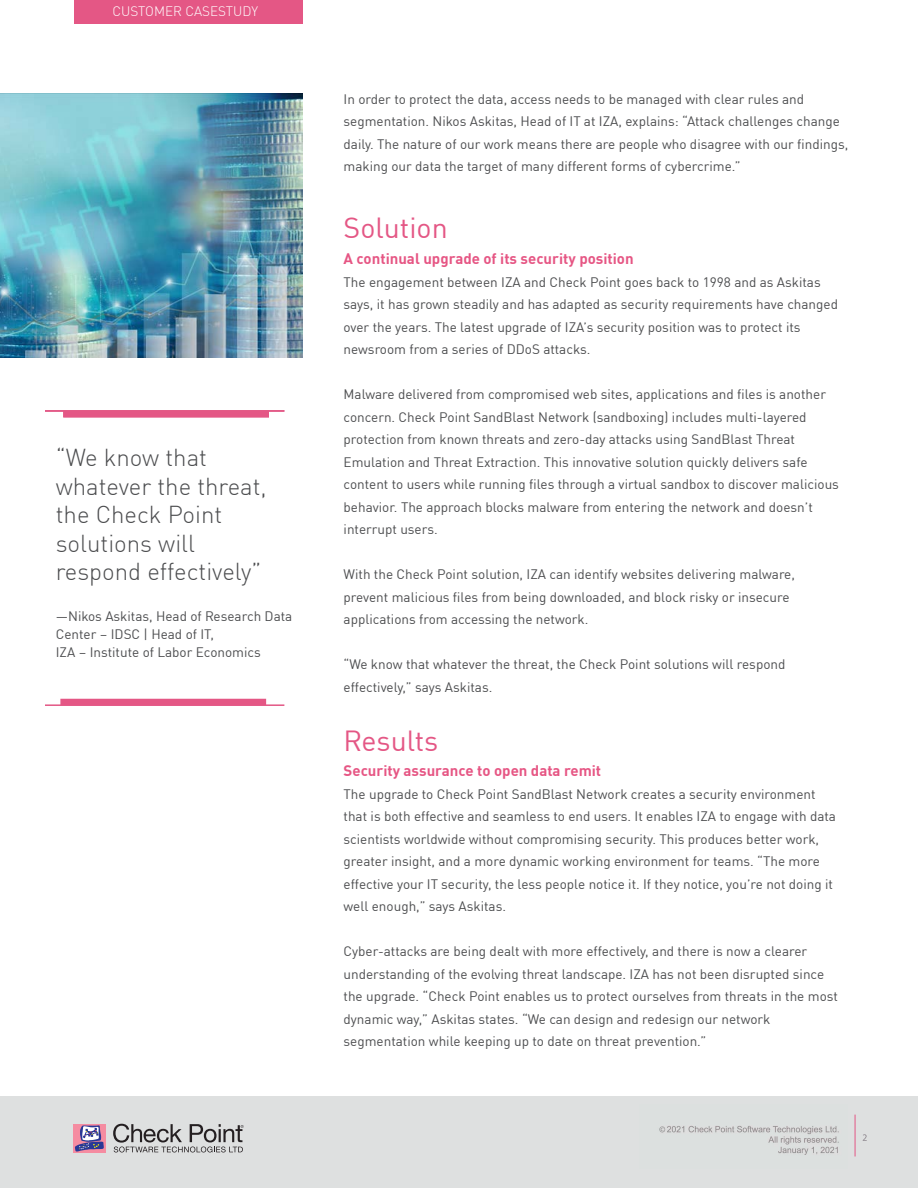
<style>
.page{position:relative;width:918px;height:1188px;background:#fff}
.page>*{position:absolute;margin:0;border:0;box-sizing:border-box;transform-origin:0 0}
.t1{font:28.5px "DIN Pro";color:#e45785}
.t2{font:300 24px/28.5px "DIN Pro";color:#4c4d4f}
.t3{font:700 15px "DIN Pro";color:#e65684}
.t4{font:13.5px/22.5px "DIN Pro";color:#4c4d4f}
.t5{font:300 13.5px "DIN Pro";color:#fff}
</style>
<div class="page">
<img style="left:0;top:94px;width:303px;height:264px">
<div style="left:0;top:1097px;width:918px;height:91px;background:#dee0e0"></div>
<svg style="left:863px;top:1134px;width:4px;height:7px"></svg>
<div style="left:74px;top:1124px;width:32px;height:28px;background:#f58ca1"></div>
<svg style="left:75px;top:1125px;width:29px;height:27px"></svg>
<svg style="left:113px;top:1124px;width:131px;height:28px"></svg>
<hr style="left:855px;top:1115px;width:1px;height:41px;background:#e35785">
<div style="left:74px;top:0;width:229px;height:24px;background:#e45785"></div>
<hr style="left:45px;top:704px;width:239px;height:2px;background:#e35785">
<div style="left:60px;top:699px;width:206px;height:6px;background:#e45785"></div>
<hr style="left:45px;top:410px;width:239px;height:2px;background:#e35785">
<div style="left:63px;top:411px;width:206px;height:6px;background:#e45785"></div>
<img style="left:659px;top:1125px;width:180px;height:30px">
<p class="t5" style="left:112px;top:1px;width:147px">CUSTOMER CASESTUDY</p>
<h2 class="t2" style="left:56px;top:442px;width:213px">“We know that whatever the threat, the Check Point solutions will respond effectively”</h2>
<p class="t4" style="left:56px;top:606px;width:238px;line-height:18px">—Nikos Askitas, Head of Research Data<br>Center – IDSC | Head of IT,<br>IZA – Institute of Labor Economics</p>
<p class="t4" style="left:344px;top:87px;width:506px">In order to protect the data, access needs to be managed with clear rules and segmentation. Nikos Askitas, Head of IT at IZA, explains: “Attack challenges change daily. The nature of our work means there are people who disagree with our findings, making our data the target of many different forms of cybercrime.”</p>
<h1 class="t1" style="left:344px;top:206px;width:106px">Solution</h1>
<p class="t3" style="left:344px;top:247px;width:292px">A continual upgrade of its security position</p>
<p class="t4" style="left:344px;top:270px;width:496px">The engagement between IZA and Check Point goes back to 1998 and as Askitas says, it has grown steadily and has adapted as security requirements have changed over the years. The latest upgrade of IZA’s security position was to protect its newsroom from a series of DDoS attacks.</p>
<p class="t4" style="left:344px;top:382px;width:497px">Malware delivered from compromised web sites, applications and files is another concern. Check Point SandBlast Network (sandboxing) includes multi-layered protection from known threats and zero-day attacks using SandBlast Threat Emulation and Threat Extraction. This innovative solution quickly delivers safe content to users while running files through a virtual sandbox to discover malicious behavior. The approach blocks malware from entering the network and doesn’t interrupt users.</p>
<p class="t4" style="left:344px;top:562px;width:453px">With the Check Point solution, IZA can identify websites delivering malware, prevent malicious files from being downloaded, and block risky or insecure applications from accessing the network.</p>
<p class="t4" style="left:344px;top:652px;width:443px">“We know that whatever the threat, the Check Point solutions will respond effectively,” says Askitas.</p>
<h1 class="t1" style="left:344px;top:719px;width:96px">Results</h1>
<p class="t3" style="left:344px;top:759px;width:259px">Security assurance to open data remit</p>
<p class="t4" style="left:344px;top:782px;width:494px">The upgrade to Check Point SandBlast Network creates a security environment that is both effective and seamless to end users. It enables IZA to engage with data scientists worldwide without compromising security. This produces better work, greater insight, and a more dynamic working environment for teams. “The more effective your IT security, the less people notice it. If they notice, you’re not doing it well enough,” says Askitas.</p>
<p class="t4" style="left:344px;top:939px;width:496px">Cyber-attacks are being dealt with more effectively, and there is now a clearer understanding of the evolving threat landscape. IZA has not been disrupted since the upgrade. “Check Point enables us to protect ourselves from threats in the most dynamic way,” Askitas states. “We can design and redesign our network segmentation while keeping up to date on threat prevention.”</p>
</div>
